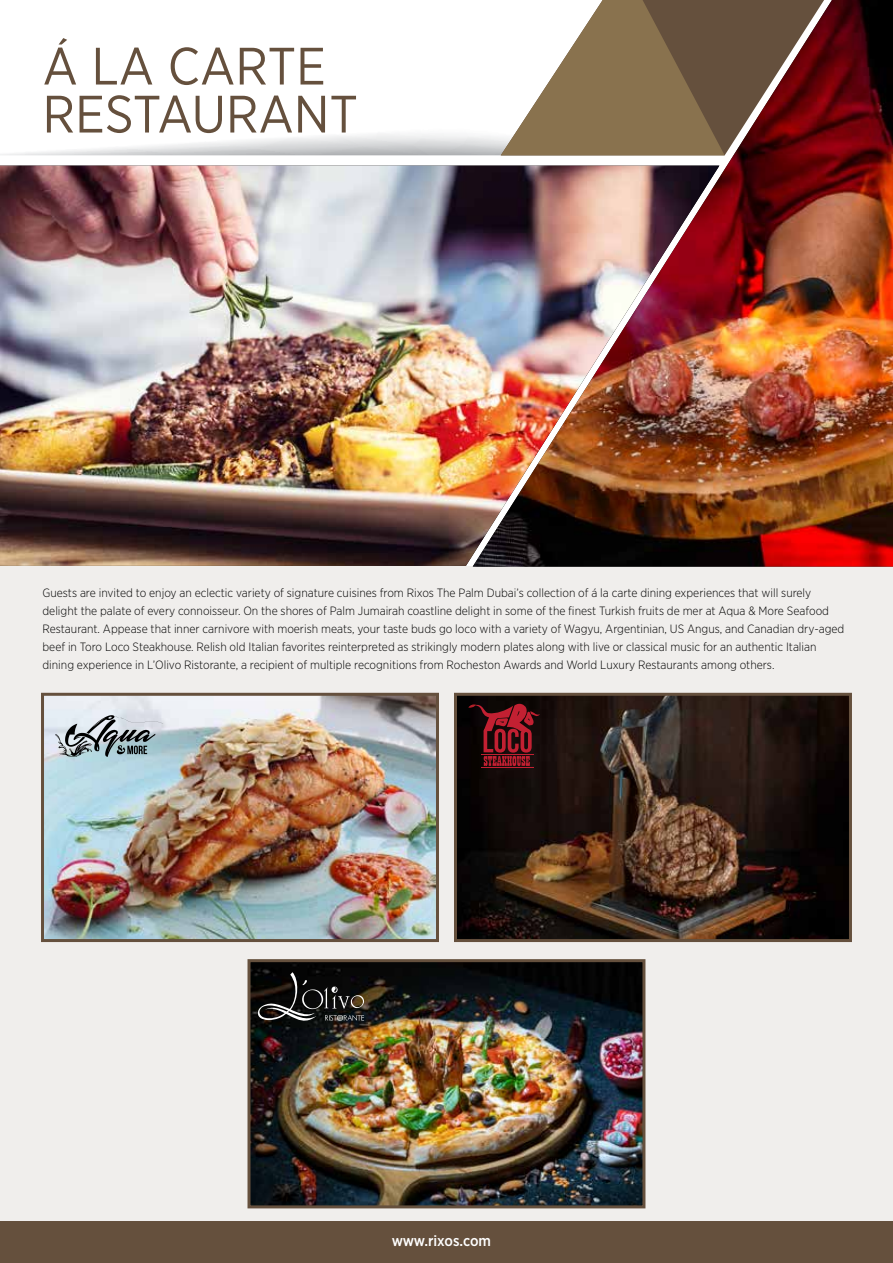
<style>
.page{position:relative;width:893px;height:1263px;background:#fff}
.page>*{position:absolute;margin:0;border:0;box-sizing:border-box;transform-origin:0 0}
.t1{font:52.5px/48px "Gotham Narrow";color:#65503d}
.t2{font:500 15px "Gotham Narrow";letter-spacing:-.005em;color:#fff}
.t3{font:300 12px/18px "Gotham Narrow";color:#000}
</style>
<div class="page">
<div style="left:0;top:1221px;width:893px;height:42px;background:#65503d"></div>
<div style="left:0;top:566px;width:893px;height:655px;background:#f0eeec"></div>
<img style="left:0;top:166px;width:473px;height:400px">
<img style="left:473px;top:0;width:420px;height:567px">
<img style="left:45px;top:697px;width:390px;height:241px">
<div style="left:41px;top:693px;width:398px;height:249px;border:3px solid #65503d"></div>
<img style="left:458px;top:697px;width:390px;height:241px">
<div style="left:454px;top:693px;width:398px;height:249px;border:3px solid #65503d"></div>
<img style="left:251px;top:963px;width:390px;height:241px">
<div style="left:247px;top:959px;width:398px;height:249px;border:3px solid #65503d"></div>
<svg style="left:55px;top:715px;width:108px;height:42px"></svg>
<svg style="left:468px;top:702px;width:72px;height:64px"></svg>
<hr style="left:481px;top:754px;width:52px;height:1px;background:#c22032">
<hr style="left:481px;top:767px;width:53px;height:1px;background:#c22032">
<svg style="left:258px;top:972px;width:106px;height:56px"></svg>
<h1 class="t1" style="left:43px;top:41px;width:317px">Á LA CARTE<br>RESTAURANT</h1>
<p class="t3" style="left:43px;top:583px;width:803px">Guests are invited to enjoy an eclectic variety of signature cuisines from Rixos The Palm Dubai’s collection of á la carte dining experiences that will surely delight the palate of every connoisseur. On the shores of Palm Jumairah coastline delight in some of the finest Turkish fruits de mer at Aqua &amp; More Seafood Restaurant. Appease that inner carnivore with moerish meats, your taste buds go loco with a variety of Wagyu, Argentinian, US Angus, and Canadian dry-aged beef in Toro Loco Steakhouse. Relish old Italian favorites reinterpreted as strikingly modern plates along with live or classical music for an authentic Italian dining experience in L’Olivo Ristorante, a recipient of multiple recognitions from Rocheston Awards and World Luxury Restaurants among others.</p>
<p class="t2" style="left:392px;top:1231px;width:101px">www.rixos.com</p>
</div>
